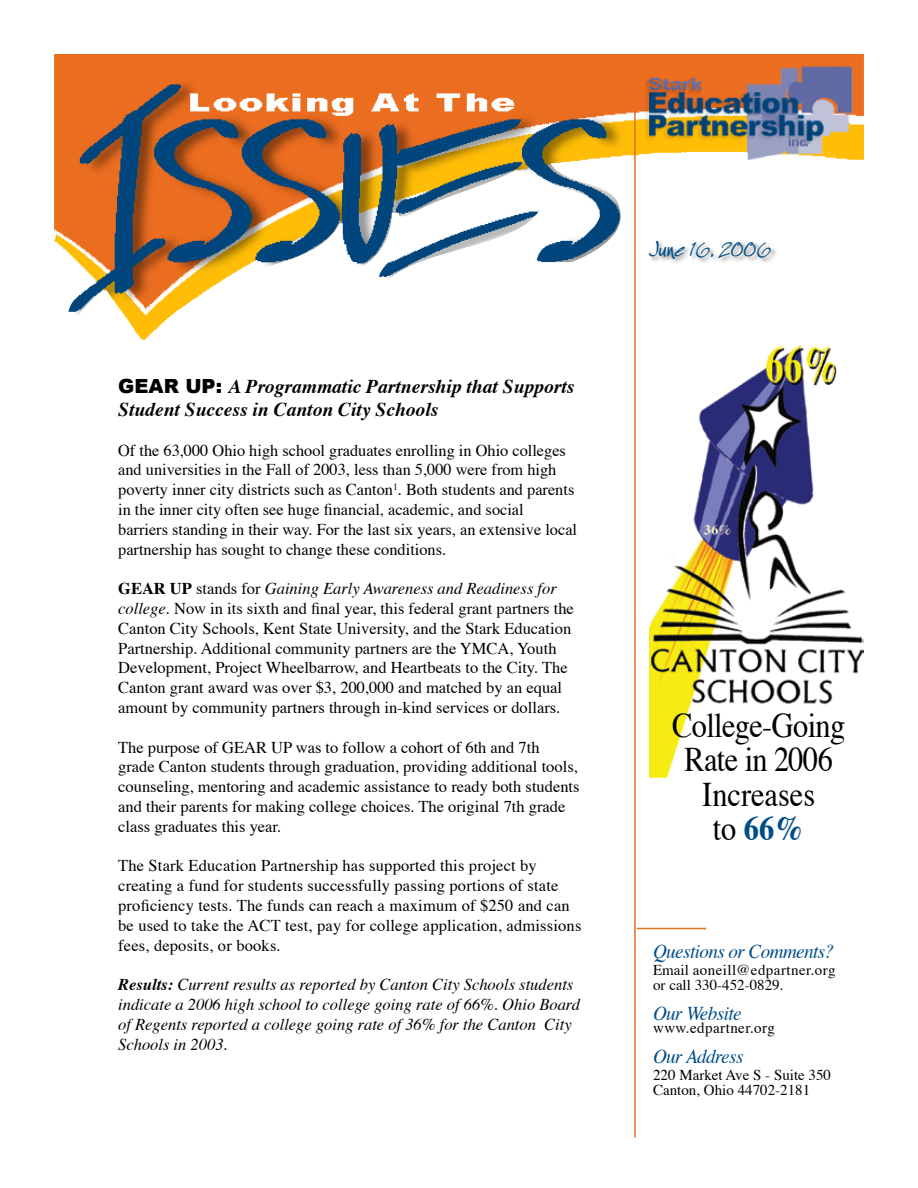
<style>
.page{position:relative;width:918px;height:1188px;background:#fff}
.page>*{position:absolute;margin:0;border:0;box-sizing:border-box;transform-origin:0 0}
.t1{font:34.5px/34.5px "Times";letter-spacing:-.02em;color:#000;text-align:center;scale:.88 1}
.t2{font:27px "Especial Kay";color:#004d87}
.t3{font:italic 700 19.5px/23.4px "Times";color:#000}
.t4{font:italic 19.5px "Times";letter-spacing:-.03em;color:#004d87}
.t5{font:16.5px/19.8px "Times";color:#000}
.t6{font:italic 16.5px/19.8px "Times";color:#000}
.t7{font:15.6px "Times";letter-spacing:.03em;color:#000;scale:.96 1}
.t8{font:15px/15px "Times";color:#000}
.s1{font-family:"Arial";font-weight:900;font-style:normal}
.s2{font-weight:700}
.s3{font-style:italic}
.s4{font-weight:700;color:#004d87}
</style>
<div class="page">
<img style="left:54px;top:54px;width:810px;height:286px">
<hr style="left:634px;top:110px;width:2px;height:1028px;background:#e66e1f">
<hr style="left:637px;top:928px;width:69px;height:1px;background:#e66e1f">
<div style="left:648px;top:240px;width:131px;height:26px;background:#000;opacity:.52"></div>
<img style="left:649px;top:345px;width:215px;height:432px">
<p class="t3" style="left:118px;top:373px;width:458px"><span class="s1">GEAR UP:</span> A Programmatic Partnership that Supports<br>Student Success in Canton City Schools</p>
<p class="t5" style="left:118px;top:439px;width:460px">Of the 63,000 Ohio high school graduates enrolling in Ohio colleges and universities in the Fall of 2003, less than 5,000 were from high poverty inner city districts such as Canton<sup>1</sup>. Both students and parents in the inner city often see huge financial, academic, and social barriers standing in their way. For the last six years, an extensive local partnership has sought to change these conditions.</p>
<p class="t5" style="left:118px;top:577px;width:457px"><span class="s2">GEAR UP</span> stands for <span class="s3">Gaining Early Awareness and Readiness for college</span>. Now in its sixth and final year, this federal grant partners the Canton City Schools, Kent State University, and the Stark Education Partnership. Additional community partners are the YMCA, Youth Development, Project Wheelbarrow, and Heartbeats to the City. The Canton grant award was over $3, 200,000 and matched by an equal amount by community partners through in-kind services or dollars.</p>
<p class="t5" style="left:118px;top:736px;width:463px">The purpose of GEAR UP was to follow a cohort of 6th and 7th grade Canton students through graduation, providing additional tools, counseling, mentoring and academic assistance to ready both students and their parents for making college choices. The original 7th grade class graduates this year.</p>
<p class="t5" style="left:118px;top:855px;width:465px">The Stark Education Partnership has supported this project by creating a fund for students successfully passing portions of state proficiency tests. The funds can reach a maximum of $250 and can be used to take the ACT test, pay for college application, admissions fees, deposits, or books.</p>
<p class="t6" style="left:118px;top:974px;width:463px"><span class="s2">Results:</span> Current results as reported by Canton City Schools students indicate a 2006 high school to college going rate of 66%. Ohio Board of Regents reported a college going rate of 36% for the Canton City Schools in 2003.</p>
<h2 class="t2" style="left:649px;top:238px;width:124px">June 16, 2006</h2>
<h1 class="t1" style="left:672px;top:705px;width:198px">College-Going<br>Rate in 2006<br>Increases<br>to <span class="s4">66%</span></h1>
<p class="t4" style="left:653px;top:934px;width:183px">Questions or Comments?</p>
<p class="t8" style="left:653px;top:961px;width:184px">Email aoneill@edpartner.org or call 330-452-0829.</p>
<p class="t4" style="left:653px;top:996px;width:90px">Our Website</p>
<p class="t7" style="left:653px;top:1014px;width:128px">www.edpartner.org</p>
<p class="t4" style="left:653px;top:1039px;width:92px">Our Address</p>
<p class="t8" style="left:653px;top:1066px;width:180px">220 Market Ave S - Suite 350<br>Canton, Ohio 44702-2181</p>
</div>
